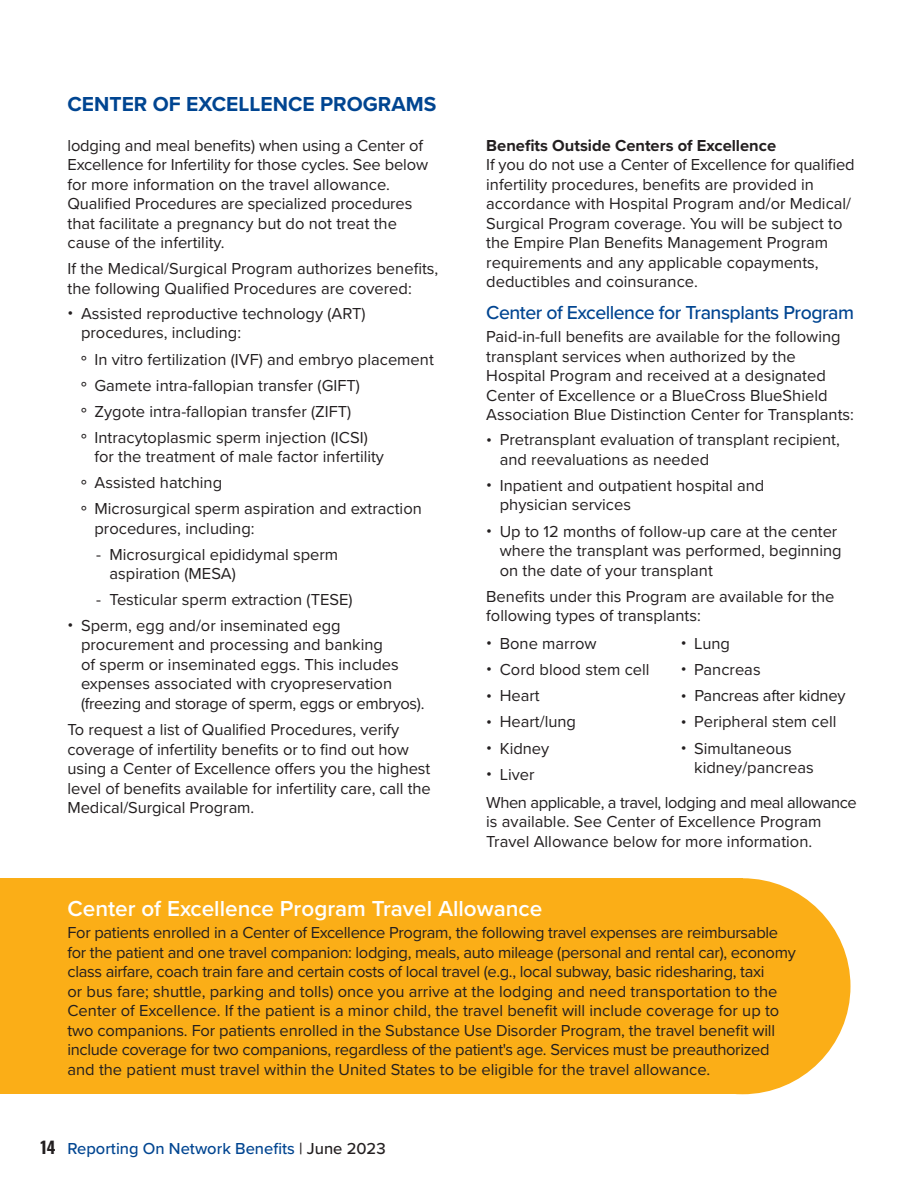
<style>
.page{position:relative;width:918px;height:1188px;background:#fff}
.page>*{position:absolute;margin:0;border:0;box-sizing:border-box;transform-origin:0 0}
.RO_2023_Section_Head{font:600 22.5px "Proxima Nova";color:#fff}
.RO_2023_Section_Head-2{font:700 21px "Proxima Nova";color:#004591}
.RO_2023_Section_Head-3{font:500 19.5px "Proxima Nova";letter-spacing:-.025em;color:#004591}
.RO_2023_Body_11_13{font:16.5px/19.5px "Proxima Nova";color:#231f20}
.RO_2023_Body_11_13-2{font:16.5px/19.5px "Proxima Nova";letter-spacing:-.02em;color:#231f20}
.t1{font:500 16.5px "Proxima Nova";color:#004591}
.RO_2023_Section_Head-4{font:700 16.5px "Proxima Nova";color:#231f20}
.s1{font-size:19.5px}
.s2{font-family:"Oswald";font-weight:700;color:#231f20}
.s3{color:#231f20}
</style>
<div class="page">
<div style="left:634px;top:878px;width:216px;height:216px;background:#fbae17;border-radius:50%"></div>
<div style="left:0;top:878px;width:742px;height:216px;background:#fbae17"></div>
<p class="RO_2023_Section_Head-2" style="left:68px;top:88px;width:370px">CENTER OF EXCELLENCE PROGRAMS</p>
<p class="RO_2023_Body_11_13" style="left:68px;top:135px;width:362px">lodging and meal benefits) when using a Center of Excellence for Infertility for those cycles. See below for more information on the travel allowance.<br>Qualified Procedures are specialized procedures that facilitate a pregnancy but do not treat the cause of the infertility.</p>
<p class="RO_2023_Body_11_13" style="left:68px;top:259px;width:372px">If the Medical/Surgical Program authorizes benefits, the following Qualified Procedures are covered:</p>
<p class="RO_2023_Body_11_13" style="left:81px;top:303px;width:286px;text-indent:-14px">• Assisted reproductive technology (ART) procedures, including:</p>
<p class="RO_2023_Body_11_13" style="left:81px;top:349px;width:354px"><span class="s1">°</span> In vitro fertilization (IVF) and embryo placement</p>
<p class="RO_2023_Body_11_13" style="left:81px;top:375px;width:280px"><span class="s1">°</span> Gamete intra-fallopian transfer (GIFT)</p>
<p class="RO_2023_Body_11_13" style="left:81px;top:401px;width:272px"><span class="s1">°</span> Zygote intra-fallopian transfer (ZIFT)</p>
<p class="RO_2023_Body_11_13" style="left:94px;top:427px;width:291px;text-indent:-14px"><span class="s1">°</span> Intracytoplasmic sperm injection (ICSI) for the treatment of male factor infertility</p>
<p class="RO_2023_Body_11_13" style="left:81px;top:472px;width:143px"><span class="s1">°</span> Assisted hatching</p>
<p class="RO_2023_Body_11_13" style="left:94px;top:498px;width:329px;text-indent:-14px"><span class="s1">°</span> Microsurgical sperm aspiration and extraction procedures, including:</p>
<p class="RO_2023_Body_11_13" style="left:110px;top:544px;width:230px;text-indent:-14px">- Microsurgical epididymal sperm aspiration (MESA)</p>
<p class="RO_2023_Body_11_13" style="left:96px;top:589px;width:258px">- Testicular sperm extraction (TESE)</p>
<p class="RO_2023_Body_11_13" style="left:81px;top:615px;width:345px;text-indent:-14px">• Sperm, egg and/or inseminated egg procurement and processing and banking<br>of sperm or inseminated eggs. This includes expenses associated with cryopreservation (freezing and storage of sperm, eggs or embryos).</p>
<p class="RO_2023_Body_11_13" style="left:68px;top:719px;width:365px">To request a list of Qualified Procedures, verify coverage of infertility benefits or to find out how using a Center of Excellence offers you the highest level of benefits available for infertility care, call the Medical/Surgical Program.</p>
<p class="RO_2023_Section_Head-4" style="left:486px;top:133px;width:291px">Benefits Outside Centers of Excellence</p>
<p class="RO_2023_Body_11_13" style="left:486px;top:154px;width:370px">If you do not use a Center of Excellence for qualified infertility procedures, benefits are provided in accordance with Hospital Program and/or Medical/ Surgical Program coverage. You will be subject to the Empire Plan Benefits Management Program requirements and any applicable copayments, deductibles and coinsurance.</p>
<p class="RO_2023_Section_Head-3" style="left:486px;top:298px;width:369px">Center of Excellence for Transplants Program</p>
<p class="RO_2023_Body_11_13" style="left:486px;top:326px;width:369px">Paid-in-full benefits are available for the following transplant services when authorized by the Hospital Program and received at a designated Center of Excellence or a BlueCross BlueShield Association Blue Distinction Center for Transplants:</p>
<p class="RO_2023_Body_11_13" style="left:500px;top:429px;width:342px;text-indent:-14px">• Pretransplant evaluation of transplant recipient, and reevaluations as needed</p>
<p class="RO_2023_Body_11_13" style="left:500px;top:475px;width:266px;text-indent:-14px">• Inpatient and outpatient hospital and physician services</p>
<p class="RO_2023_Body_11_13" style="left:500px;top:521px;width:343px;text-indent:-14px">• Up to 12 months of follow-up care at the center where the transplant was performed, beginning on the date of your transplant</p>
<p class="RO_2023_Body_11_13" style="left:486px;top:586px;width:350px">Benefits under this Program are available for the following types of transplants:</p>
<p class="RO_2023_Body_11_13" style="left:486px;top:633px;width:112px">• Bone marrow</p>
<p class="RO_2023_Body_11_13" style="left:486px;top:659px;width:165px">• Cord blood stem cell</p>
<p class="RO_2023_Body_11_13" style="left:486px;top:685px;width:55px">• Heart</p>
<p class="RO_2023_Body_11_13" style="left:486px;top:711px;width:91px">• Heart/lung</p>
<p class="RO_2023_Body_11_13" style="left:486px;top:738px;width:65px">• Kidney</p>
<p class="RO_2023_Body_11_13" style="left:486px;top:764px;width:50px">• Liver</p>
<p class="RO_2023_Body_11_13" style="left:681px;top:633px;width:51px">• Lung</p>
<p class="RO_2023_Body_11_13" style="left:681px;top:659px;width:81px">• Pancreas</p>
<p class="RO_2023_Body_11_13" style="left:681px;top:685px;width:166px">• Pancreas after kidney</p>
<p class="RO_2023_Body_11_13" style="left:681px;top:711px;width:157px">• Peripheral stem cell</p>
<p class="RO_2023_Body_11_13" style="left:694px;top:738px;width:121px;text-indent:-14px">• Simultaneous kidney/pancreas</p>
<p class="RO_2023_Body_11_13" style="left:486px;top:792px;width:372px">When applicable, a travel, lodging and meal allowance is available. See Center of Excellence Program<br>Travel Allowance below for more information.</p>
<p class="RO_2023_Section_Head" style="left:68px;top:891px;width:476px">Center of Excellence Program Travel Allowance</p>
<p class="RO_2023_Body_11_13-2" style="left:68px;top:922px;width:730px">For patients enrolled in a Center of Excellence Program, the following travel expenses are reimbursable for the patient and one travel companion: lodging, meals, auto mileage (personal and rental car), economy class airfare, coach train fare and certain costs of local travel (e.g., local subway, basic ridesharing, taxi<br>or bus fare; shuttle, parking and tolls) once you arrive at the lodging and need transportation to the Center of Excellence. If the patient is a minor child, the travel benefit will include coverage for up to two companions. For patients enrolled in the Substance Use Disorder Program, the travel benefit will include coverage for two companions, regardless of the patient's age. Services must be preauthorized and the patient must travel within the United States to be eligible for the travel allowance.</p>
<p class="t1" style="left:40px;top:1136px;width:347px"><span class="s2">14</span> Reporting On Network Benefits <span class="s3">| June 2023</span></p>
</div>
